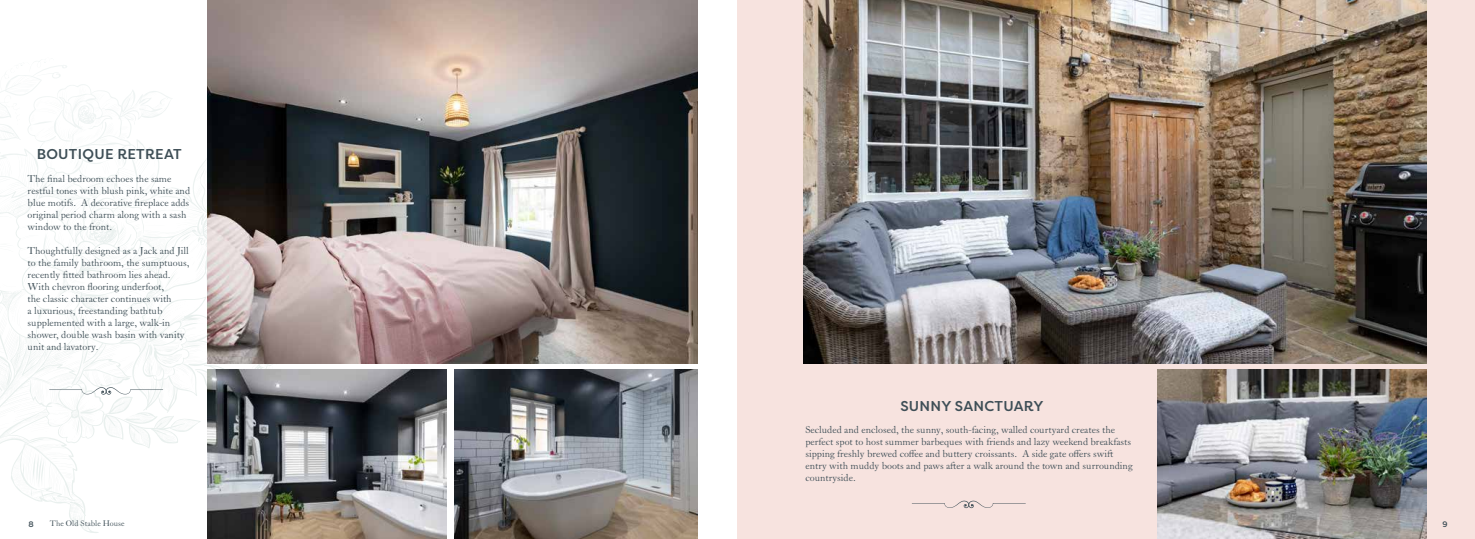
<style>
.page{position:relative;width:1475px;height:539px;background:#fff}
.page>*{position:absolute;margin:0;border:0;box-sizing:border-box;transform-origin:0 0}
.t1{font:500 14.2px "Filson Pro";letter-spacing:.02em;color:#3e4e56}
.t2{font:10px/12px "LTC Caslon Pro";letter-spacing:-.01em;color:#3e4e56}
.t3{font:8px "LTC Caslon Pro";color:#3e4e56}
.t4{font:500 8px "Filson Pro";color:#3e4e56}
</style>
<div class="page">
<div style="left:737px;top:0;width:737px;height:539px;background:#f7e3df"></div>
<img style="left:803px;top:0;width:622px;height:363px">
<img style="left:1157px;top:369px;width:268px;height:170px">
<img style="left:208px;top:369px;width:238px;height:170px">
<img style="left:454px;top:369px;width:243px;height:170px">
<svg style="left:0;top:58px;width:354px;height:446px"></svg>
<svg style="left:911px;top:500px;width:114px;height:8px"></svg>
<img style="left:208px;top:0;width:489px;height:363px">
<h1 class="t1" style="left:37px;top:144px;width:146px">BOUTIQUE RETREAT</h1>
<p class="t2" style="left:28px;top:173px;width:164px">The final bedroom echoes the same restful tones with blush pink, white and blue motifs. A decorative fireplace adds original period charm along with a sash window to the front.</p>
<p class="t2" style="left:28px;top:245px;width:163px">Thoughtfully designed as a Jack and Jill to the family bathroom, the sumptuous, recently fitted bathroom lies ahead.<br>With chevron flooring underfoot,<br>the classic character continues with<br>a luxurious, freestanding bathtub supplemented with a large, walk-in shower, double wash basin with vanity unit and lavatory.</p>
<h1 class="t1" style="left:900px;top:396px;width:145px">SUNNY SANCTUARY</h1>
<p class="t2" style="left:805px;top:423px;width:329px">Secluded and enclosed, the sunny, south-facing, walled courtyard creates the perfect spot to host summer barbeques with friends and lazy weekend breakfasts sipping freshly brewed coffee and buttery croissants. A side gate offers swift entry with muddy boots and paws after a walk around the town and surrounding countryside.</p>
<p class="t4" style="left:28px;top:518px;width:7px">8</p>
<p class="t3" style="left:50px;top:519px;width:76px">The Old Stable House</p>
<p class="t4" style="left:1441px;top:518px;width:7px">9</p>
</div>
